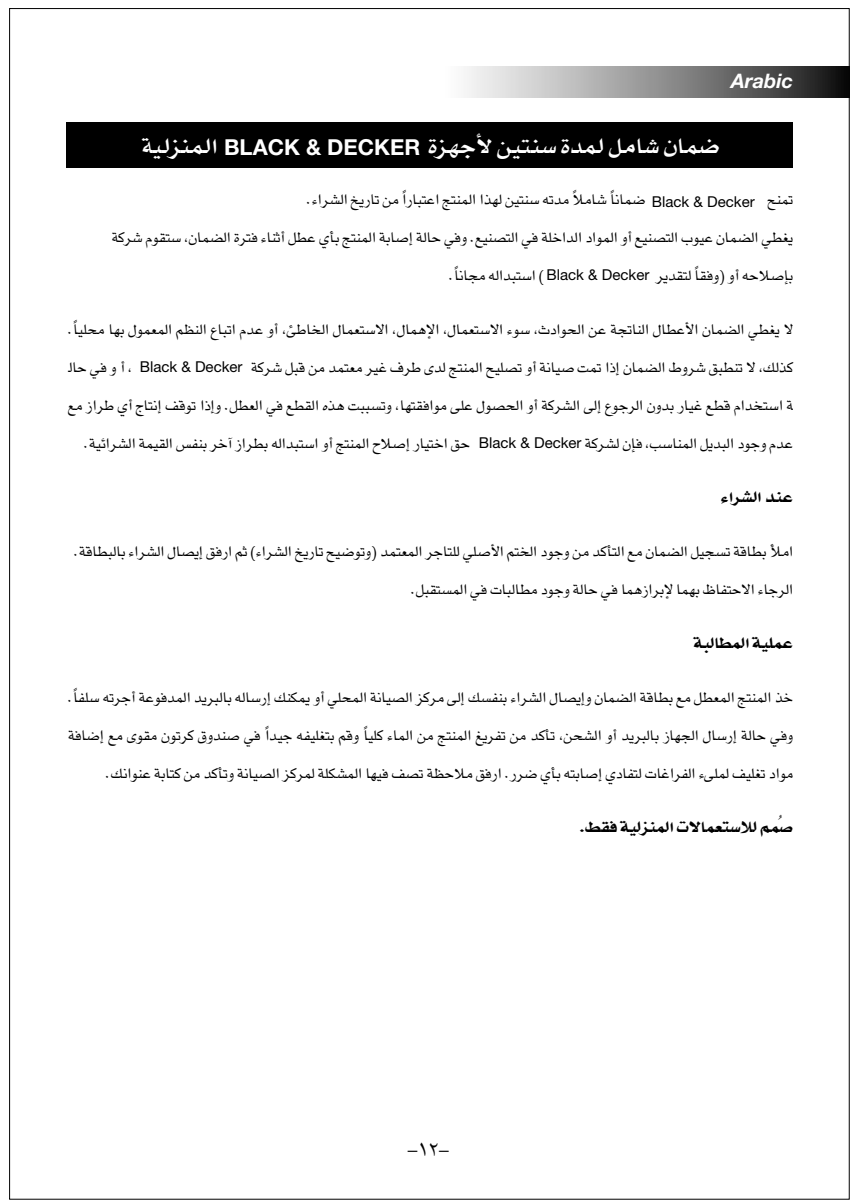
<style>
.page{position:relative;width:851px;height:1202px;background:#fff}
.page>*{position:absolute;margin:0;border:0;box-sizing:border-box;transform-origin:0 0}
.t1{font:700 22px "Helvetica Neue";color:#fff}
.t2{font:italic 700 20px "Helvetica Neue";color:#fff}
.t3{font:15px "Helvetica Neue";color:#000}
</style>
<div class="page">
<svg style="left:467px;top:66px;width:382px;height:32px;background:#8b8b8b"></svg>
<div style="left:66px;top:123px;width:726px;height:45px;background:#000"></div>
<p class="t1" style="left:224px;top:139px;width:197px">BLACK &amp; DECKER</p>
<p class="t3" style="left:140px;top:361px;width:104px">Black &amp; Decker</p>
<p class="t2" style="left:731px;top:74px;width:63px">Arabic</p>
<p class="t3" style="left:651px;top:196px;width:104px">Black &amp; Decker</p>
<p class="t3" style="left:546px;top:269px;width:104px">Black &amp; Decker</p>
<p class="t3" style="left:478px;top:437px;width:104px">Black &amp; Decker</p>
</div>
